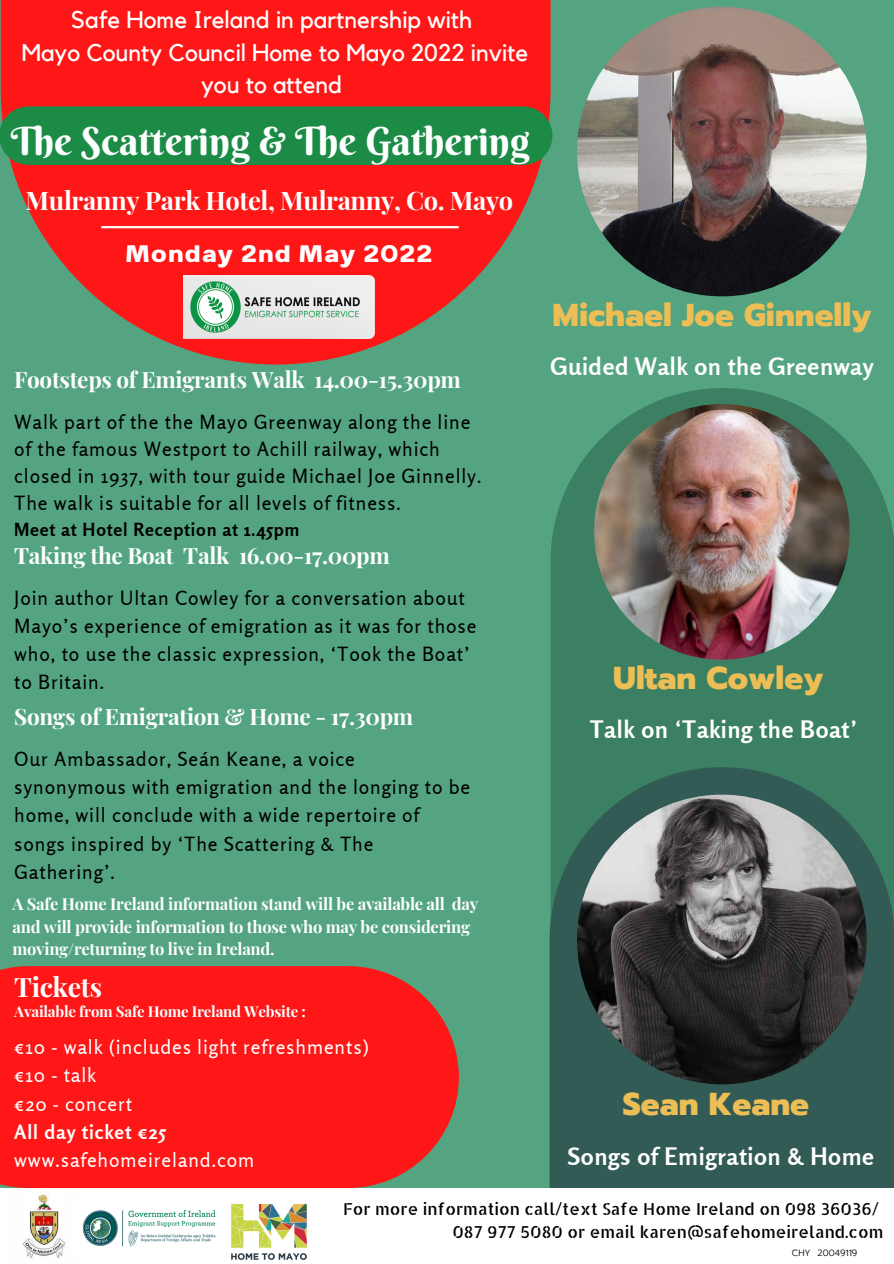
<style>
.page{position:relative;width:894px;height:1264px;background:#fff}
.page>*{position:absolute;margin:0;border:0;box-sizing:border-box;transform-origin:0 0}
.t1{font:38.85px "Berkshire Swash";color:#fdfefe}
.t2{font:800 31.5px "Prompt";color:#edbe55}
.t3{font:700 28.5px "Breul Grotesk A";letter-spacing:.045em;color:#fff}
.t4{font:700 26.7px "Playfair Display";letter-spacing:-.015em;color:#fdfefe}
.t5{font:700 25.5px "Playfair Display";letter-spacing:-.015em;color:#fdfefe}
.t6{font:24px/32.7px "Kollektif";color:#fff;text-align:center}
.t7{font:700 24px "Rosario";letter-spacing:.025em;color:#fff}
.t8{font:700 22.5px "Playfair Display";letter-spacing:-.015em;color:#fdfefe}
.t9{font:19.5px/28.2px "Rosario";letter-spacing:.045em;color:#000}
.t10{font:19.5px "Rosario";letter-spacing:.045em;color:#fff}
.t11{font:700 19.5px "Rosario";letter-spacing:.045em;color:#fff}
.t12{font:700 18px "Rosario";letter-spacing:.045em;color:#000}
.t13{font:700 16.5px/22.5px "Playfair Display";letter-spacing:-.015em;color:#fdfefe}
.t14{font:16.5px "Allerta Stencil";color:#000}
.t15{font:700 15px "Playfair Display";letter-spacing:-.015em;color:#fdfefe}
.t16{font:300 9px "Prompt";color:#000}
</style>
<div class="page">
<div style="left:0;top:0;width:893px;height:1263px;background:#54a481"></div>
<svg style="left:550px;top:388px;width:343px;height:379px;fill:#3b8062"></svg>
<svg style="left:1px;top:0;width:549px;height:364px;fill:#ff1616"></svg>
<svg style="left:549px;top:767px;width:344px;height:421px;background:#346057"></svg>
<img style="left:577px;top:794px;width:289px;height:290px;border-radius:50%">
<img style="left:594px;top:404px;width:255px;height:255px;border-radius:50%">
<img style="left:577px;top:7px;width:289px;height:289px;border-radius:50%">
<div style="left:28px;top:106px;width:495px;height:59px;background:#1c8b46"></div>
<div style="left:0;top:966px;width:459px;height:221px;background:#ff1616"></div>
<div style="left:0;top:1188px;width:893px;height:75px;background:#fff"></div>
<hr style="left:101px;top:226px;width:357px;height:2px;background:#fff">
<img style="left:22px;top:1194px;width:44px;height:65px">
<img style="left:82px;top:1210px;width:134px;height:37px">
<img style="left:231px;top:1204px;width:76px;height:56px">
<img style="left:183px;top:276px;width:191px;height:63px">
<img style="left:190px;top:282px;width:169px;height:50px">
<p class="t6" style="left:71px;top:4px;width:402px">Safe Home Ireland in partnership with</p>
<p class="t6" style="left:21px;top:37px;width:508px">Mayo County Council Home to Mayo 2022 invite you to attend</p>
<p class="t1" style="left:11px;top:117px;width:520px">The Scattering &amp; The Gathering</p>
<p class="t5" style="left:26px;top:183px;width:489px">Mulranny Park Hotel, Mulranny, Co. Mayo</p>
<p class="t3" style="left:125px;top:229px;width:308px">Monday 2nd May 2022</p>
<p class="t8" style="left:14px;top:364px;width:448px">Footsteps of Emigrants Walk 14.00-15.30pm</p>
<p class="t9" style="left:14px;top:408px;width:468px;line-height:27px">Walk part of the the Mayo Greenway along the line of the famous Westport to Achill railway, which closed in 1937, with tour guide Michael Joe Ginnelly.<br>The walk is suitable for all levels of fitness.</p>
<p class="t12" style="left:14px;top:518px;width:286px">Meet at Hotel Reception at 1.45pm</p>
<p class="t8" style="left:14px;top:539px;width:377px">Taking the Boat Talk 16.00-17.00pm</p>
<p class="t9" style="left:14px;top:583px;width:463px">Join author Ultan Cowley for a conversation about Mayo’s experience of emigration as it was for those who, to use the classic expression, ‘Took the Boat’ to Britain.</p>
<p class="t8" style="left:14px;top:700px;width:400px">Songs of Emigration &amp; Home - 17.30pm</p>
<p class="t9" style="left:14px;top:744px;width:457px">Our Ambassador, Seán Keane, a voice synonymous with emigration and the longing to be home, will conclude with a wide repertoire of songs inspired by ‘The Scattering &amp; The Gathering’.</p>
<p class="t13" style="left:13px;top:891px;width:467px">A Safe Home Ireland information stand will be available all day and will provide information to those who may be considering moving/returning to live in Ireland.</p>
<p class="t4" style="left:14px;top:968px;width:89px">Tickets</p>
<p class="t15" style="left:14px;top:1000px;width:293px">Available from Safe Home Ireland Website :</p>
<p class="t10" style="left:14px;top:1035px;width:356px">€10 - walk (includes light refreshments)</p>
<p class="t10" style="left:14px;top:1063px;width:84px">€10 - talk</p>
<p class="t10" style="left:14px;top:1091px;width:119px">€20 - concert</p>
<p class="t11" style="left:14px;top:1119px;width:153px">All day ticket €25</p>
<p class="t10" style="left:14px;top:1147px;width:241px">www.safehomeireland.com</p>
<p class="t2" style="left:552px;top:291px;width:320px">Michael Joe Ginnelly</p>
<p class="t7" style="left:550px;top:351px;width:324px">Guided Walk on the Greenway</p>
<p class="t2" style="left:613px;top:654px;width:212px">Ultan Cowley</p>
<p class="t7" style="left:589px;top:714px;width:268px">Talk on ‘Taking the Boat’</p>
<p class="t2" style="left:622px;top:1081px;width:188px">Sean Keane</p>
<p class="t7" style="left:567px;top:1141px;width:307px">Songs of Emigration &amp; Home</p>
<p class="t14" style="left:343px;top:1198px;width:537px">For more information call/text Safe Home Ireland on 098 36036/</p>
<p class="t14" style="left:452px;top:1220px;width:432px">087 977 5080 or email karen@safehomeireland.com</p>
<p class="t16" style="left:791px;top:1245px;width:67px">CHY 20049119</p>
</div>
